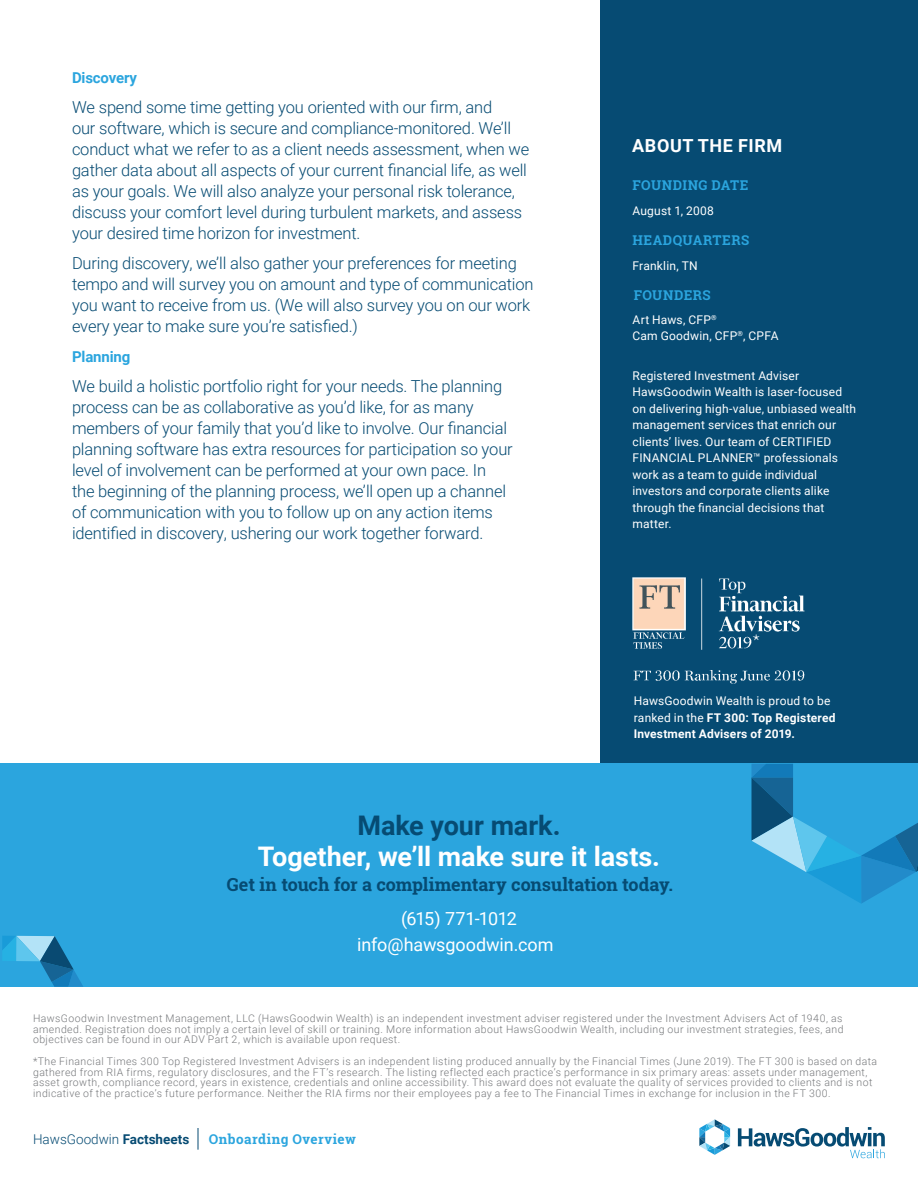
<style>
.page{position:relative;width:918px;height:1188px;background:#fff}
.page>*{position:absolute;margin:0;border:0;box-sizing:border-box;transform-origin:0 0}
.t1{font:700 27px/31.5px "Roboto";color:#fff;text-align:center}
.t2{font:700 18px "Roboto Slab";letter-spacing:-.005em;color:#064b73}
.t3{font:18px "Roboto";letter-spacing:-.005em;color:#fff}
.t4{font:18px "Roboto";letter-spacing:-.055em;color:#fff}
.Paragraph_Style_1{font:700 18px "Roboto";letter-spacing:.035em;color:#fff}
.B1{font:300 16.5px/21px "Roboto";letter-spacing:-.01em;color:#064b73}
.B1-2{font:700 15px "Roboto";letter-spacing:-.01em;color:#2ba5de}
.t5{font:700 13.5px "Roboto Slab";letter-spacing:.035em;color:#2ba5de}
.t6{font:300 13.5px "Roboto";color:#064b73}
.t7{font:12px/16.5px "Roboto";letter-spacing:.015em;color:#fff}
.t8{font:700 12px/16.5px "Roboto";letter-spacing:.015em;color:#fff}
.t9{font:300 10.5px/10.5px "Roboto";letter-spacing:.04em;color:#76787b}
.s1{font-weight:400}
.s2{color:#064b73}
.s3{font-weight:700}
</style>
<div class="page">
<svg style="left:738px;top:1127px;width:147px;height:31px"></svg>
<svg style="left:699px;top:1119px;width:31px;height:36px"></svg>
<svg style="left:198px;top:1128px;width:1px;height:22px"></svg>
<div style="left:600px;top:0;width:318px;height:871px;background:#064b73"></div>
<img style="left:632px;top:577px;width:173px;height:107px">
<div style="left:0;top:764px;width:918px;height:223px;background:#2ba5de"></div>
<svg style="left:751px;top:764px;width:167px;height:139px"></svg>
<svg style="left:2px;top:936px;width:81px;height:51px"></svg>
<svg style="left:753px;top:634px;width:7px;height:8px"></svg>
<h4 class="B1-2" style="left:72px;top:67px;width:67px">Discovery</h4>
<p class="B1" style="left:72px;top:96px;width:459px">We spend some time getting you oriented with our firm, and<br>our software, which is secure and compliance-monitored. We’ll conduct what we refer to as a client needs assessment, when we gather data about all aspects of your current financial life, as well as your goals. We will also analyze your personal risk tolerance, discuss your comfort level during turbulent markets, and assess your desired time horizon for investment.</p>
<p class="B1" style="left:72px;top:252px;width:463px">During discovery, we’ll also gather your preferences for meeting tempo and will survey you on amount and type of communication you want to receive from us. (We will also survey you on our work every year to make sure you’re satisfied.)</p>
<p class="B1-2" style="left:72px;top:346px;width:60px">Planning</p>
<p class="B1" style="left:72px;top:375px;width:442px">We build a holistic portfolio right for your needs. The planning process can be as collaborative as you’d like, for as many members of your family that you’d like to involve. Our financial planning software has extra resources for participation so your level of involvement can be performed at your own pace. In<br>the beginning of the planning process, we’ll open up a channel of communication with you to follow up on any action items identified in discovery, ushering our work together forward.</p>
<p class="Paragraph_Style_1" style="left:632px;top:133px;width:152px">ABOUT THE FIRM</p>
<p class="t5" style="left:633px;top:176px;width:117px">FOUNDING DATE</p>
<p class="t7" style="left:633px;top:202px;width:83px">August 1, 2008</p>
<p class="t5" style="left:633px;top:230px;width:118px">HEADQUARTERS</p>
<p class="t7" style="left:633px;top:257px;width:67px">Franklin, TN</p>
<p class="t5" style="left:634px;top:286px;width:79px">FOUNDERS</p>
<p class="t7" style="left:633px;top:311px;width:148px">Art Haws, CFP<sup>®<br></sup>Cam Goodwin, CFP<sup>®</sup>, CPFA</p>
<p class="t7" style="left:633px;top:367px;width:225px">Registered Investment Adviser HawsGoodwin Wealth is laser-focused on delivering high-value, unbiased wealth management services that enrich our clients’ lives. Our team of CERTIFIED FINANCIAL PLANNER™ professionals work as a team to guide individual investors and corporate clients alike through the financial decisions that matter.</p>
<p class="t8" style="left:634px;top:692px;width:203px"><span class="s1">HawsGoodwin Wealth is proud to be ranked in the</span> FT 300: Top Registered<br>Investment Advisers of 2019.</p>
<p class="t1" style="left:258px;top:809px;width:404px"><span class="s2">Make your mark.<br></span>Together, we’ll make sure it lasts.</p>
<p class="t2" style="left:227px;top:873px;width:448px">Get in touch for a complimentary consultation today.</p>
<p class="t4" style="left:401px;top:906px;width:117px">(615) 771-1012</p>
<p class="t3" style="left:357px;top:932px;width:198px">info@hawsgoodwin.com</p>
<p class="t9" style="left:33px;top:1013px;width:812px">HawsGoodwin Investment Management, LLC (HawsGoodwin Wealth) is an independent investment adviser registered under the Investment Advisers Act of 1940, as amended. Registration does not imply a certain level of skill or training. More information about HawsGoodwin Wealth, including our investment strategies, fees, and objectives can be found in our ADV Part 2, which is available upon request.</p>
<p class="t9" style="left:33px;top:1056px;width:846px">*The Financial Times 300 Top Registered Investment Advisers is an independent listing produced annually by the Financial Times (June 2019). The FT 300 is based on data gathered from RIA firms, regulatory disclosures, and the FT’s research. The listing reflected each practice’s performance in six primary areas: assets under management, asset growth, compliance record, years in existence, credentials and online accessibility. This award does not evaluate the quality of services provided to clients and is not indicative of the practice’s future performance. Neither the RIA firms nor their employees pay a fee to The Financial Times in exchange for inclusion in the FT 300.</p>
<p class="t6" style="left:33px;top:1129px;width:158px">HawsGoodwin <span class="s3">Factsheets</span></p>
<p class="t5" style="left:209px;top:1130px;width:149px">Onboarding Overview</p>
</div>
